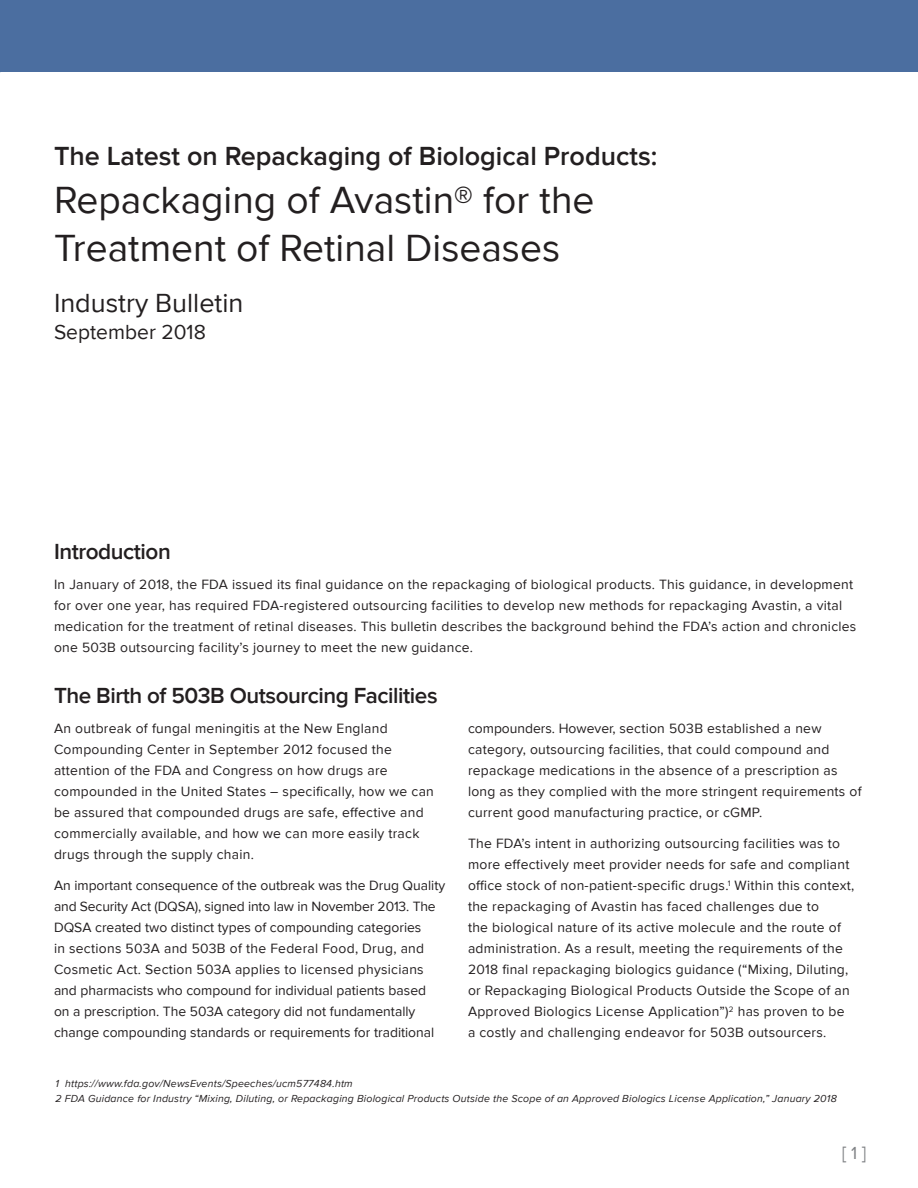
<style>
.page{position:relative;width:918px;height:1188px;background:#fff}
.page>*{position:absolute;margin:0;border:0;box-sizing:border-box;transform-origin:0 0}
._2-TITLE{font:39px/48px "Proxima Nova";color:#231f20}
._2-TITLE-2{font:600 27px "Proxima Nova";color:#231f20}
._2-TITLE-3{font:27px "Proxima Nova";color:#231f20}
.TITLES_0818{font:600 22.5px "Proxima Nova";letter-spacing:-.02em;color:#231f20}
._2-TITLE-4{font:21px "Proxima Nova";color:#231f20}
.t1{font:18px "Proxima Nova";color:#808285}
.BODY_0818{font:13.8px/21px "Proxima Nova";letter-spacing:.02em;color:#231f20}
.BODY_0818-2{font:13.8px/21px "Proxima Nova";color:#231f20}
.FOOTNOTES_0917{font:italic 10.5px "Proxima Nova";letter-spacing:.02em;color:#231f20}
</style>
<div class="page">
<div style="left:0;top:0;width:918px;height:72px;background:#4b6ea0"></div>
<p class="_2-TITLE-2" style="left:54px;top:141px;width:605px">The Latest on Repackaging of Biological Products:</p>
<p class="_2-TITLE" style="left:54px;top:177px;width:542px">Repackaging of Avastin® for the<br>Treatment of Retinal Diseases</p>
<p class="_2-TITLE-3" style="left:54px;top:288px;width:191px">Industry Bulletin</p>
<p class="_2-TITLE-4" style="left:54px;top:320px;width:153px">September 2018</p>
<p class="TITLES_0818" style="left:54px;top:539px;width:118px">Introduction</p>
<p class="BODY_0818" style="left:54px;top:574px;width:804px">In January of 2018, the FDA issued its final guidance on the repackaging of biological products. This guidance, in development for over one year, has required FDA-registered outsourcing facilities to develop new methods for repackaging Avastin, a vital medication for the treatment of retinal diseases. This bulletin describes the background behind the FDA’s action and chronicles one 503B outsourcing facility’s journey to meet the new guidance.</p>
<p class="TITLES_0818" style="left:54px;top:683px;width:385px">The Birth of 503B Outsourcing Facilities</p>
<p class="BODY_0818" style="left:54px;top:718px;width:381px">An outbreak of fungal meningitis at the New England Compounding Center in September 2012 focused the attention of the FDA and Congress on how drugs are compounded in the United States – specifically, how we can be assured that compounded drugs are safe, effective and commercially available, and how we can more easily track drugs through the supply chain.</p>
<p class="BODY_0818-2" style="left:54px;top:875px;width:393px">An important consequence of the outbreak was the Drug Quality and Security Act (DQSA), signed into law in November 2013. The DQSA created two distinct types of compounding categories<br>in sections 503A and 503B of the Federal Food, Drug, and Cosmetic Act. Section 503A applies to licensed physicians and pharmacists who compound for individual patients based<br>on a prescription. The 503A category did not fundamentally change compounding standards or requirements for traditional</p>
<p class="BODY_0818" style="left:468px;top:718px;width:395px">compounders. However, section 503B established a new category, outsourcing facilities, that could compound and repackage medications in the absence of a prescription as long as they complied with the more stringent requirements of current good manufacturing practice, or cGMP.</p>
<p class="BODY_0818" style="left:468px;top:833px;width:388px">The FDA’s intent in authorizing outsourcing facilities was to more effectively meet provider needs for safe and compliant office stock of non-patient-specific drugs.<sup>1</sup> Within this context, the repackaging of Avastin has faced challenges due to<br>the biological nature of its active molecule and the route of administration. As a result, meeting the requirements of the 2018 final repackaging biologics guidance (“Mixing, Diluting, or Repackaging Biological Products Outside the Scope of an Approved Biologics License Application”)<sup>2</sup> has proven to be a costly and challenging endeavor for 503B outsourcers.</p>
<p class="FOOTNOTES_0917" style="left:56px;top:1078px;width:299px">1 https://www.fda.gov/NewsEvents/Speeches/ucm577484.htm</p>
<p class="FOOTNOTES_0917" style="left:56px;top:1093px;width:783px">2 FDA Guidance for Industry “Mixing, Diluting, or Repackaging Biological Products Outside the Scope of an Approved Biologics License Application,” January 2018</p>
<p class="t1" style="left:842px;top:1143px;width:26px">[ 1 ]</p>
</div>
